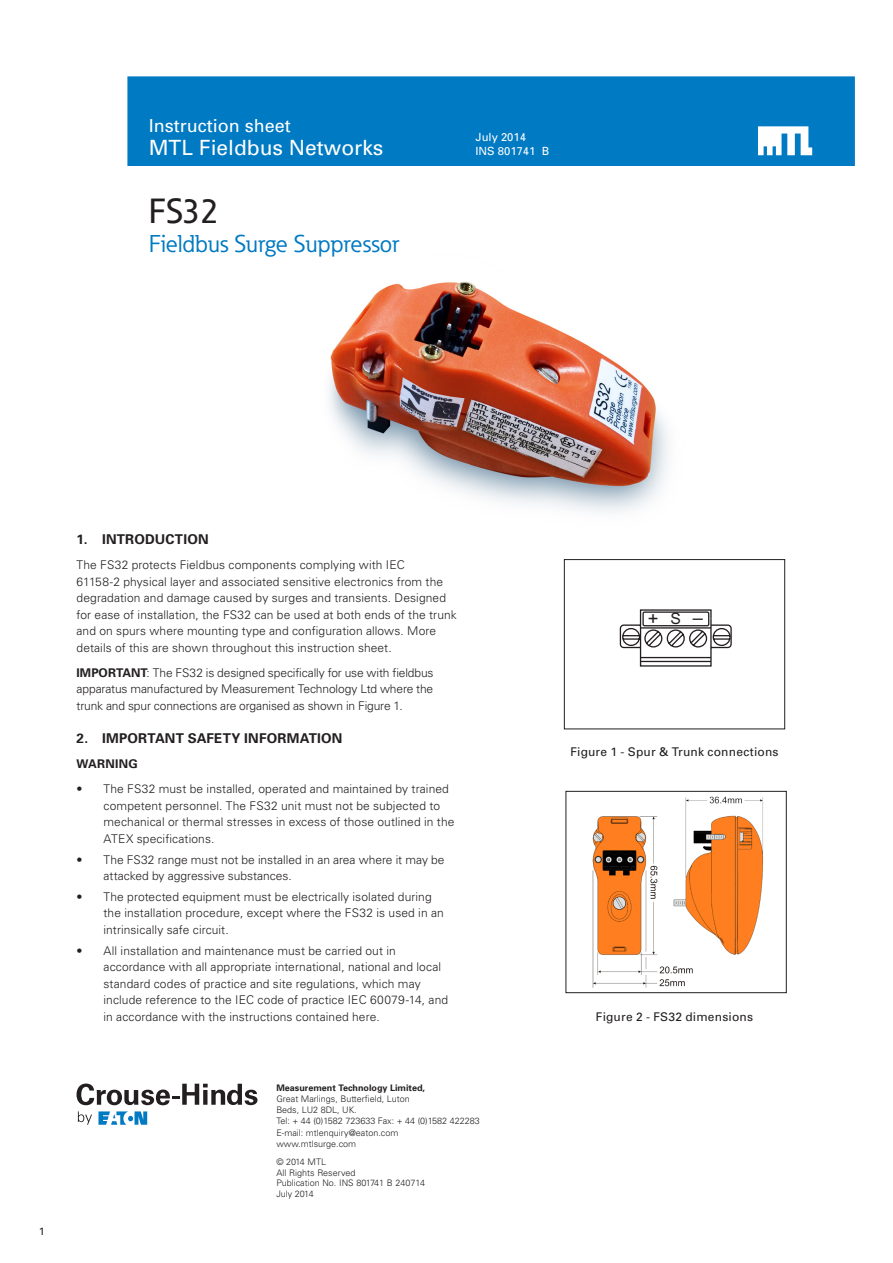
<style>
.page{position:relative;width:893px;height:1263px;background:#fff}
.page>*{position:absolute;margin:0;border:0;box-sizing:border-box;transform-origin:0 0}
.Front_Title_2{font:500 34.5px "Eaton";color:#231f20}
.Front_Title_2-2{font:24px "Eaton";letter-spacing:-.005em;color:#007ac2}
.t1{font:21px "Univers";color:#fff}
.t2{font:18px "Univers";color:#fff}
.Heading_1{font:700 13.5px "Univers";letter-spacing:.015em;color:#231f20}
.Body_text_-_black{font:300 12px/16.5px "Univers";letter-spacing:.01em;color:#231f20}
.Body_text_-_black-2{font:12px "Univers";letter-spacing:.015em;color:#231f20}
.Body_text_-_black-3{font:700 12px "Univers";letter-spacing:.025em;color:#231f20}
.t3{font:11.25px/14.2px "Univers";color:#fff}
.t4{font:10.5px "Univers";color:#231f20}
.t5{font:300 9px/11.2px "Univers";color:#231f20}
.t6{font:700 9px "Univers";color:#231f20}
.s1{font-weight:700}
</style>
<div class="page">
<div style="left:128px;top:77px;width:727px;height:89px;background:#007ac2"></div>
<svg style="left:98px;top:1111px;width:49px;height:14px"></svg>
<svg style="left:77px;top:1083px;width:180px;height:22px"></svg>
<svg style="left:78px;top:1111px;width:14px;height:14px"></svg>
<svg style="left:758px;top:126px;width:54px;height:29px"></svg>
<img style="left:329px;top:281px;width:339px;height:231px">
<div style="left:564px;top:559px;width:221px;height:170px;border:1px solid #231f20"></div>
<img style="left:592px;top:796px;width:171px;height:192px">
<div style="left:566px;top:791px;width:221px;height:202px;border:1px solid #231f20"></div>
<svg style="left:619px;top:609px;width:113px;height:58px"></svg>
<h3 class="t2" style="left:149px;top:114px;width:144px">Instruction sheet</h3>
<h3 class="t1" style="left:149px;top:135px;width:236px">MTL Fieldbus Networks</h3>
<p class="Front_Title_2" style="left:149px;top:190px;width:71px">FS32</p>
<p class="Front_Title_2-2" style="left:149px;top:229px;width:251px">Fieldbus Surge Suppressor</p>
<p class="t3" style="left:475px;top:130px;width:75px">July 2014<br>INS 801741 B</p>
<p class="t4" style="left:39px;top:1225px;width:7px">1</p>
<p class="Heading_1" style="left:77px;top:531px;width:134px">1. INTRODUCTION</p>
<p class="Body_text_-_black" style="left:77px;top:557px;width:382px">The FS32 protects Fieldbus components complying with IEC<br>61158-2 physical layer and associated sensitive electronics from the degradation and damage caused by surges and transients. Designed for ease of installation, the FS32 can be used at both ends of the trunk and on spurs where mounting type and configuration allows. More details of this are shown throughout this instruction sheet.</p>
<p class="Body_text_-_black" style="left:77px;top:664px;width:359px;text-align:justify"><span class="s1">IMPORTANT</span>: The FS32 is designed specifically for use with fieldbus apparatus manufactured by Measurement Technology Ltd where the trunk and spur connections are organised as shown in Figure 1.</p>
<p class="Heading_1" style="left:77px;top:730px;width:267px">2. IMPORTANT SAFETY INFORMATION</p>
<p class="Body_text_-_black-3" style="left:77px;top:756px;width:63px">WARNING</p>
<p class="Body_text_-_black" style="left:104px;top:781px;width:352px;text-indent:-27px">• The FS32 must be installed, operated and maintained by trained competent personnel. The FS32 unit must not be subjected to mechanical or thermal stresses in excess of those outlined in the ATEX specifications.</p>
<p class="Body_text_-_black" style="left:104px;top:851px;width:342px;text-indent:-27px">• The FS32 range must not be installed in an area where it may be attacked by aggressive substances.</p>
<p class="Body_text_-_black" style="left:104px;top:888px;width:342px;text-indent:-27px">• The protected equipment must be electrically isolated during the installation procedure, except where the FS32 is used in an intrinsically safe circuit.</p>
<p class="Body_text_-_black" style="left:104px;top:942px;width:346px;text-indent:-27px">• All installation and maintenance must be carried out in accordance with all appropriate international, national and local standard codes of practice and site regulations, which may include reference to the IEC code of practice IEC 60079-14, and in accordance with the instructions contained here.</p>
<p class="t6" style="left:276px;top:1081px;width:150px">Measurement Technology Limited,</p>
<p class="t5" style="left:276px;top:1093px;width:205px">Great Marlings, Butterfield, Luton<br>Beds, LU2 8DL, UK.<br>Tel: + 44 (0)1582 723633 Fax: + 44 (0)1582 422283<br>E-mail: mtlenquiry@eaton.com www.mtlsurge.com</p>
<p class="t5" style="left:276px;top:1156px;width:150px;line-height:10.8px">© 2014 MTL<br>All Rights Reserved<br>Publication No. INS 801741 B 240714<br>July 2014</p>
<p class="Body_text_-_black-2" style="left:570px;top:744px;width:210px">Figure 1 - Spur &amp; Trunk connections</p>
<p class="Body_text_-_black-2" style="left:596px;top:1009px;width:159px">Figure 2 - FS32 dimensions</p>
</div>
